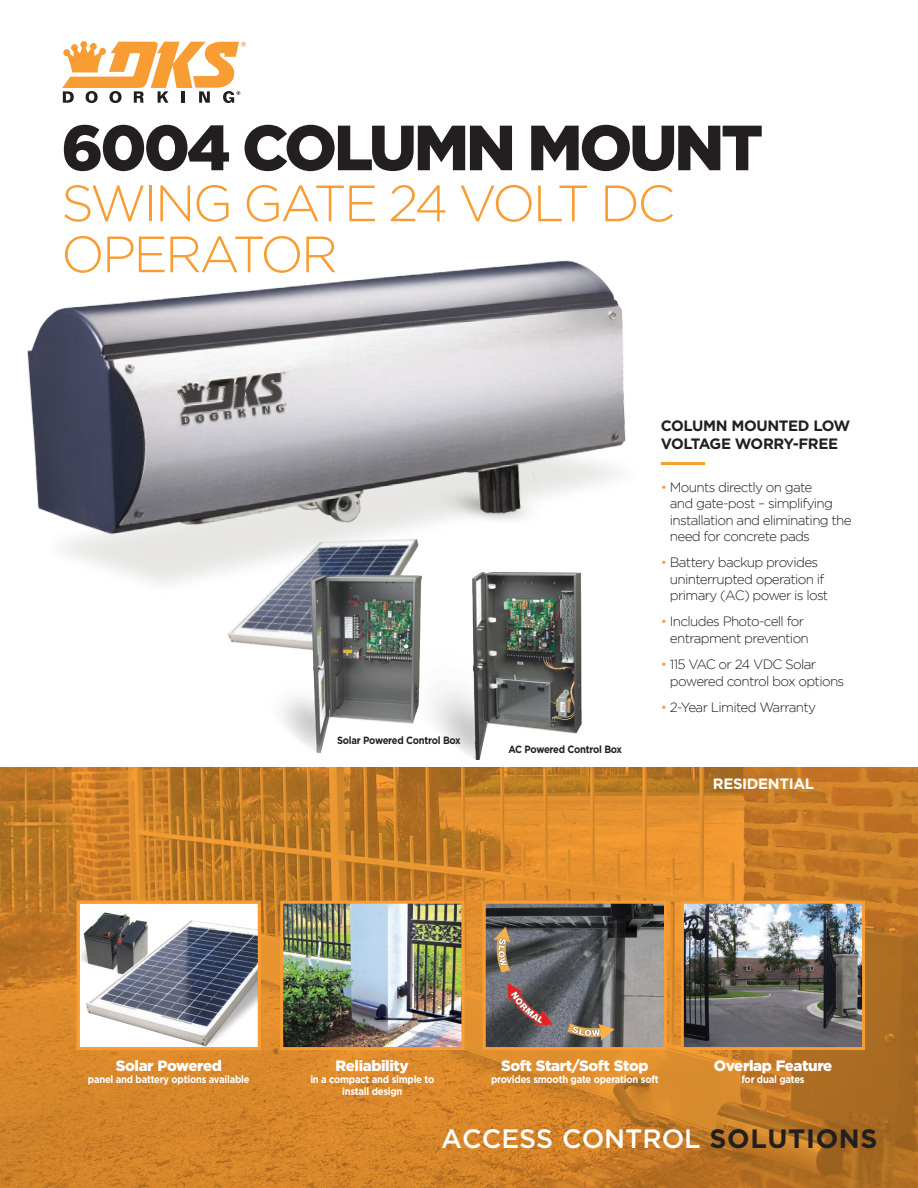
<style>
.page{position:relative;width:918px;height:1188px;background:#fff}
.page>*{position:absolute;margin:0;border:0;box-sizing:border-box;transform-origin:0 0}
.t1{font:900 63.75px "Gotham";letter-spacing:-.05em;color:#231f20}
.t2{font:300 51px/51px "Gotham";letter-spacing:-.05em;color:#f89d33}
.t3{font:500 26.55px "Gotham";color:#fff}
.t4{font:900 15px "Gotham";letter-spacing:-.025em;color:#fff}
.t5{font:700 15px/18px "Gotham";letter-spacing:-.025em;color:#231f20}
.t6{font:700 15px "Gotham";letter-spacing:-.025em;color:#fff}
.t7{font:300 13.5px/16.5px "Gotham";letter-spacing:-.05em;color:#231f20}
.t8{font:700 10.5px/12px "Gotham";letter-spacing:-.025em;color:#fff;text-align:center;scale:.9 1}
.t9{font:700 10.5px "Gotham";letter-spacing:-.025em;color:#231f20;scale:.9 1}
.s1{color:#f89d33}
.s2{font-weight:700;color:#231f20}
</style>
<div class="page">
<img style="left:0;top:768px;width:918px;height:420px">
<img style="left:438px;top:642px;width:144px;height:118px">
<img style="left:233px;top:642px;width:216px;height:36px">
<img style="left:248px;top:642px;width:190px;height:111px">
<img style="left:27px;top:260px;width:651px;height:382px">
<div style="left:77px;top:901px;width:184px;height:149px;background:#fff"></div>
<img style="left:284px;top:905px;width:176px;height:141px">
<div style="left:280px;top:901px;width:184px;height:149px;border:3px solid #f89d33"></div>
<img style="left:487px;top:905px;width:176px;height:141px">
<div style="left:483px;top:901px;width:184px;height:149px;border:3px solid #f89d33"></div>
<img style="left:685px;top:905px;width:176px;height:141px">
<div style="left:681px;top:901px;width:184px;height:149px;border:3px solid #f89d33"></div>
<img style="left:81px;top:914px;width:176px;height:132px">
<div style="left:77px;top:901px;width:184px;height:149px;border:3px solid #f89d33"></div>
<hr style="left:661px;top:462px;width:44px;height:3px;background:#f89d33">
<svg style="left:62px;top:41px;width:184px;height:62px"></svg>
<h1 class="t1" style="left:61px;top:111px;width:703px">6004 COLUMN MOUNT</h1>
<h2 class="t2" style="left:61px;top:177px;width:615px">SWING GATE 24 VOLT DC<br>OPERATOR</h2>
<p class="t9" style="left:337px;top:734px;width:139px">Solar Powered Control Box</p>
<p class="t9" style="left:508px;top:744px;width:128px">AC Powered Control Box</p>
<p class="t5" style="left:661px;top:417px;width:191px">COLUMN MOUNTED LOW<br>VOLTAGE WORRY-FREE</p>
<p class="t7" style="left:670px;top:478px;width:183px;text-indent:-9px"><span class="s1">•</span> Mounts directly on gate<br>and gate-post – simplifying installation and eliminating the need for concrete pads</p>
<p class="t7" style="left:670px;top:554px;width:160px;text-indent:-9px"><span class="s1">•</span> Battery backup provides uninterrupted operation if primary (AC) power is lost</p>
<p class="t7" style="left:670px;top:613px;width:141px;text-indent:-9px"><span class="s1">•</span> Includes Photo-cell for entrapment prevention</p>
<p class="t7" style="left:670px;top:656px;width:176px;text-indent:-9px"><span class="s1">•</span> 115 VAC or 24 VDC Solar powered control box options</p>
<p class="t7" style="left:661px;top:699px;width:157px"><span class="s1">•</span> 2-Year Limited Warranty</p>
<p class="t6" style="left:713px;top:775px;width:103px">RESIDENTIAL</p>
<p class="t4" style="left:116px;top:1057px;width:108px">Solar Powered</p>
<p class="t8" style="left:88px;top:1073px;width:181px">panel and battery options available</p>
<p class="t4" style="left:336px;top:1057px;width:75px">Reliability</p>
<p class="t8" style="left:310px;top:1073px;width:139px">in a compact and simple to install design</p>
<p class="t4" style="left:501px;top:1057px;width:149px">Soft Start/Soft Stop</p>
<p class="t8" style="left:491px;top:1073px;width:188px">provides smooth gate operation soft</p>
<p class="t4" style="left:714px;top:1057px;width:120px">Overlap Feature</p>
<p class="t8" style="left:741px;top:1073px;width:72px">for dual gates</p>
<h3 class="t3" style="left:441px;top:1123px;width:438px">ACCESS CONTROL <span class="s2">SOLUTIONS</span></h3>
</div>
